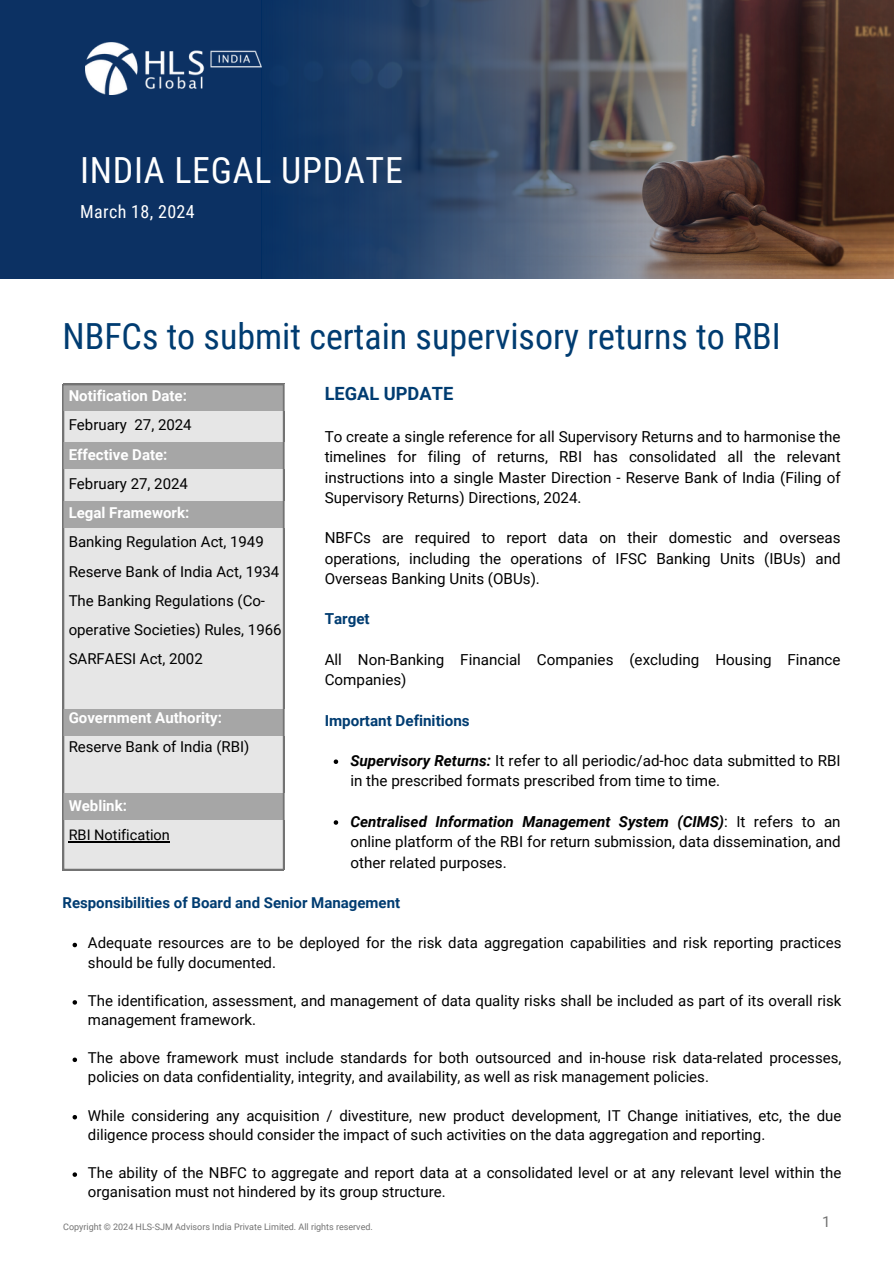
<style>
.page{position:relative;width:894px;height:1264px;background:#fff}
.page>*{position:absolute;margin:0;border:0;box-sizing:border-box;transform-origin:0 0}
.t1{font:36px "Roboto Condensed";color:#003c71}
.t2{font:36px "Roboto Condensed";letter-spacing:.02em;color:#fff}
.t3{font:700 18.15px "Roboto";color:#003c71}
.t4{font:18px "Roboto Condensed";letter-spacing:.02em;color:#fff}
.t5{font:15.15px/20.2px "Roboto";color:#000;text-align:justify}
.t6{font:700 15.15px "Roboto";color:#003c71}
.t7{font:15px/29.2px "Roboto";color:#000}
.t8{font:700 15px "Roboto";color:#003c71}
.t9{font:700 15px "Roboto";color:#fff}
.t10{font:15px "Roboto";color:#737373}
.t11{font:14.55px "Roboto";color:#000}
.t12{font:9px "Roboto";color:#737373}
.s1{font-weight:700;color:#fff}
.s2{font-weight:700;font-style:italic}
</style>
<div class="page">
<svg style="left:333px;top:759px;width:5px;height:5px"></svg>
<svg style="left:333px;top:820px;width:5px;height:4px"></svg>
<div style="left:0;top:0;width:892px;height:279px;background:#0c3163"></div>
<img style="left:261px;top:1px;width:630px;height:278px">
<img style="left:85px;top:43px;width:176px;height:52px">
<svg style="left:73px;top:942px;width:4px;height:5px"></svg>
<svg style="left:73px;top:1000px;width:4px;height:4px"></svg>
<svg style="left:73px;top:1057px;width:4px;height:5px"></svg>
<svg style="left:73px;top:1115px;width:4px;height:4px"></svg>
<svg style="left:73px;top:1172px;width:4px;height:4px"></svg>
<svg style="left:62px;top:384px;width:222px;height:486px;background:#d2d2d2"></svg>
<h6 class="t2" style="left:80px;top:150px;width:324px">INDIA LEGAL UPDATE</h6>
<h5 class="t4" style="left:80px;top:201px;width:116px">March 18, 2024</h5>
<p class="t1" style="left:62px;top:315px;width:719px">NBFCs to submit certain supervisory returns to RBI</p>
<p class="t7" style="left:69px;top:381px;width:214px"><span class="s1">Notification Date:<br></span>February 27, 2024<br><span class="s1">Effective Date:<br></span>February 27, 2024<br><span class="s1">Legal Framework:<br></span>Banking Regulation Act, 1949<br>Reserve Bank of India Act, 1934<br>The Banking Regulations (Co&shy;operative Societies) Rules, 1966<br>SARFAESI Act, 2002</p>
<p class="t7" style="left:69px;top:703px;width:182px"><span class="s1">Government Authority:<br></span>Reserve Bank of India (RBI)</p>
<p class="t9" style="left:69px;top:796px;width:60px">Weblink:</p>
<p class="t11" style="left:69px;top:826px;width:103px">RBI Notification</p>
<h1 class="t3" style="left:324px;top:383px;width:130px">LEGAL UPDATE</h1>
<h4 class="t5" style="left:324px;top:427px;width:517px">To create a single reference for all Supervisory Returns and to harmonise the timelines for filing of returns, RBI has consolidated all the relevant instructions into a single Master Direction - Reserve Bank of India (Filing of Supervisory Returns) Directions, 2024.</h4>
<h2 class="t5" style="left:324px;top:528px;width:517px">NBFCs are required to report data on their domestic and overseas operations, including the operations of IFSC Banking Units (IBUs) and Overseas Banking Units (OBUs).</h2>
<h6 class="t6" style="left:324px;top:610px;width:47px">Target</h6>
<h6 class="t5" style="left:324px;top:649px;width:517px">All Non-Banking Financial Companies (excluding Housing Finance<br>Companies)</h6>
<h6 class="t6" style="left:324px;top:711px;width:146px">Important Definitions</h6>
<h3 class="t5" style="left:350px;top:751px;width:491px"><span class="s2">Supervisory Returns:</span> It refer to all periodic/ad-hoc data submitted to RBI in the prescribed formats prescribed from time to time.</h3>
<h6 class="t5" style="left:350px;top:811px;width:491px"><span class="s2">Centralised Information Management System (CIMS)</span>: It refers to an online platform of the RBI for return submission, data dissemination, and other related purposes.</h6>
<p class="t8" style="left:62px;top:894px;width:339px">Responsibilities of Board and Senior Management</p>
<p class="t7" style="left:88px;top:933px;width:754px;line-height:19.2px">Adequate resources are to be deployed for the risk data aggregation capabilities and risk reporting practices should be fully documented.</p>
<p class="t7" style="left:88px;top:991px;width:754px;line-height:19.2px">The identification, assessment, and management of data quality risks shall be included as part of its overall risk management framework.</p>
<p class="t7" style="left:88px;top:1048px;width:754px;line-height:19.2px">The above framework must include standards for both outsourced and in-house risk data-related processes, policies on data confidentiality, integrity, and availability, as well as risk management policies.</p>
<p class="t7" style="left:88px;top:1105px;width:754px;line-height:19.2px">While considering any acquisition / divestiture, new product development, IT Change initiatives, etc, the due diligence process should consider the impact of such activities on the data aggregation and reporting.</p>
<p class="t7" style="left:88px;top:1163px;width:754px;line-height:19.2px">The ability of the NBFC to aggregate and report data at a consolidated level or at any relevant level within the organisation must not hindered by its group structure.</p>
<p class="t12" style="left:63px;top:1221px;width:311px">Copyright © 2024 HLS-SJM Advisors India Private Limited. All rights reserved.</p>
<p class="t10" style="left:821px;top:1213px;width:10px">1</p>
</div>
